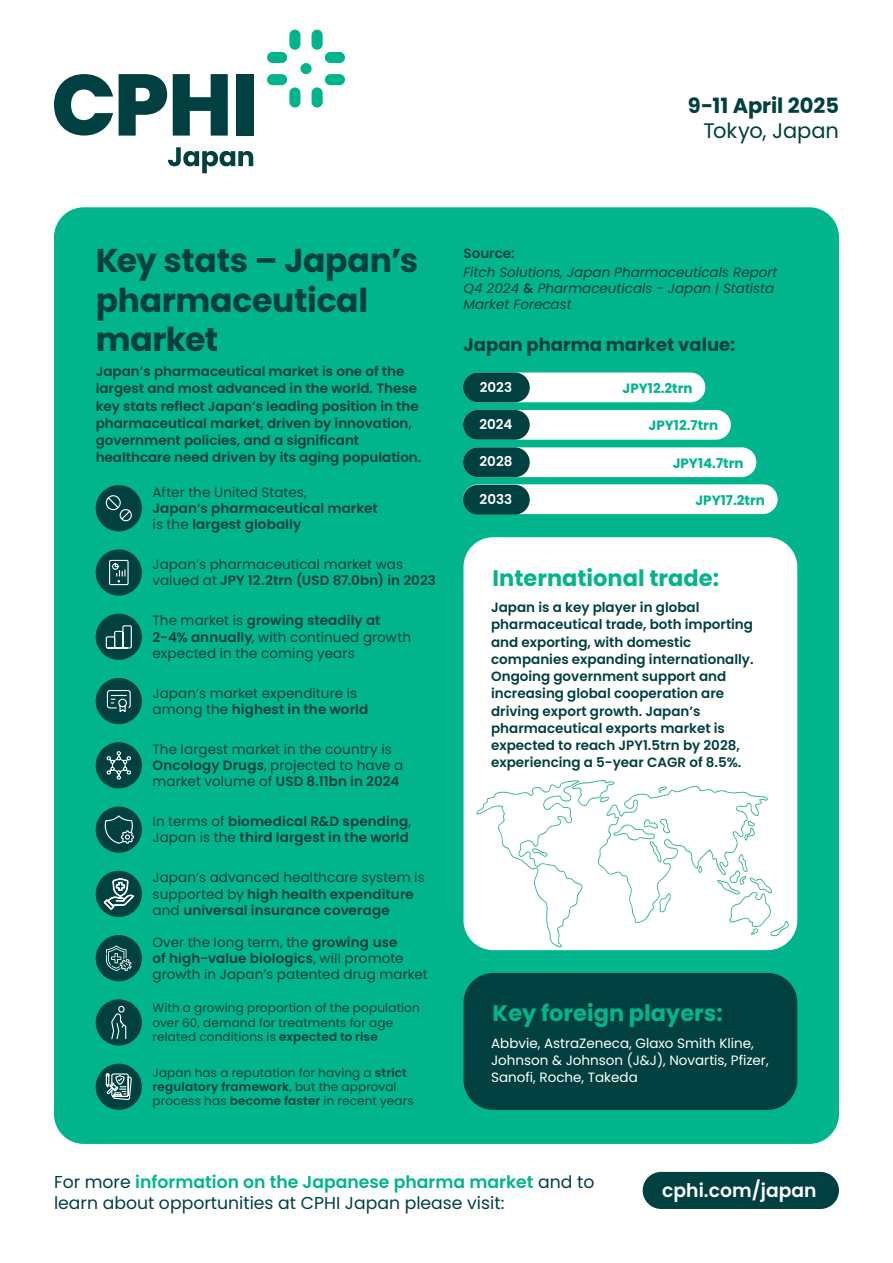
<style>
.page{position:relative;width:893px;height:1263px;background:#fff}
.page>*{position:absolute;margin:0;border:0;box-sizing:border-box;transform-origin:0 0}
.t1{font:700 33px/39.6px "Poppins";letter-spacing:-.01em;color:#004040}
.t2{font:700 22.5px "Poppins";color:#00b58c}
.t3{font:700 21px "Poppins";letter-spacing:-.005em;color:#004040}
.t4{font:21px "Poppins";letter-spacing:-.005em;color:#004040}
.t5{font:600 18.75px "Poppins";color:#fff}
.t6{font:700 18px "Poppins";color:#004040}
.t7{font:600 17.25px "Poppins";color:#00b58c}
.t8{font:17.25px "Poppins";color:#004040}
.t9{font:600 13.5px/17.2px "Poppins";color:#004040}
.t10{font:13.5px/16.2px "Poppins";letter-spacing:.01em;color:#004040}
.t11{font:italic 13.5px/16.2px "Poppins";color:#004040}
.t12{font:13.5px/17.2px "Poppins";color:#fff}
.t13{font:700 13.5px "Poppins";color:#00b58c}
.t14{font:600 13.5px "Poppins";color:#fff}
.t15{font:12px/14.4px "Poppins";letter-spacing:.015em;color:#004040}
.s1{font-weight:600;font-style:normal}
.s2{font-weight:400}
.s3{font-weight:600}
.s4{font-weight:600;font-style:italic}
.s5{font-weight:400;color:#004040}
</style>
<div class="page">
<div style="left:54px;top:207px;width:785px;height:937px;background:#00b58c;border-radius:30px"></div>
<div style="left:463px;top:372px;width:242px;height:30px;background:#fff;border-radius:15px"></div>
<div style="left:463px;top:372px;width:67px;height:30px;background:#004040;border-radius:15px"></div>
<div style="left:463px;top:447px;width:293px;height:30px;background:#fff;border-radius:15px"></div>
<div style="left:463px;top:410px;width:268px;height:30px;background:#fff;border-radius:15px"></div>
<div style="left:463px;top:410px;width:67px;height:30px;background:#004040;border-radius:15px"></div>
<div style="left:463px;top:447px;width:67px;height:30px;background:#004040;border-radius:15px"></div>
<div style="left:463px;top:484px;width:315px;height:30px;background:#fff;border-radius:15px"></div>
<div style="left:463px;top:485px;width:67px;height:30px;background:#004040;border-radius:15px"></div>
<svg style="left:168px;top:147px;width:85px;height:26px"></svg>
<div style="left:267px;top:74px;width:20px;height:11px;background:#00b58c;border-radius:6px"></div>
<div style="left:267px;top:52px;width:20px;height:11px;background:#00b58c;border-radius:6px"></div>
<div style="left:325px;top:74px;width:20px;height:11px;background:#00b58c;border-radius:6px"></div>
<div style="left:325px;top:52px;width:20px;height:11px;background:#00b58c;border-radius:6px"></div>
<div style="left:300px;top:63px;width:12px;height:11px;background:#00b58c;border-radius:50%"></div>
<div style="left:289px;top:30px;width:11px;height:20px;background:#00b58c;border-radius:6px"></div>
<div style="left:312px;top:30px;width:11px;height:20px;background:#00b58c;border-radius:6px"></div>
<div style="left:289px;top:87px;width:11px;height:21px;background:#00b58c;border-radius:6px"></div>
<div style="left:312px;top:87px;width:11px;height:21px;background:#00b58c;border-radius:6px"></div>
<svg style="left:54px;top:74px;width:59px;height:62px"></svg>
<svg style="left:119px;top:74px;width:48px;height:62px"></svg>
<svg style="left:173px;top:74px;width:55px;height:62px"></svg>
<div style="left:236px;top:74px;width:17px;height:62px;background:#004040"></div>
<div style="left:96px;top:485px;width:46px;height:46px;background:#004040;border-radius:50%"></div>
<svg style="left:105px;top:495px;width:27px;height:27px"></svg>
<div style="left:96px;top:806px;width:46px;height:47px;background:#004040;border-radius:50%"></div>
<svg style="left:104px;top:815px;width:31px;height:29px"></svg>
<div style="left:96px;top:678px;width:46px;height:46px;background:#004040;border-radius:50%"></div>
<svg style="left:106px;top:690px;width:25px;height:23px"></svg>
<div style="left:643px;top:1172px;width:196px;height:37px;background:#004040;border-radius:19px"></div>
<div style="left:96px;top:614px;width:46px;height:46px;background:#004040;border-radius:50%"></div>
<svg style="left:105px;top:625px;width:27px;height:24px"></svg>
<div style="left:96px;top:549px;width:46px;height:47px;background:#004040;border-radius:50%"></div>
<div style="left:109px;top:560px;width:20px;height:25px;border:1px solid #fff"></div>
<svg style="left:112px;top:563px;width:14px;height:20px"></svg>
<div style="left:96px;top:742px;width:46px;height:46px;background:#004040;border-radius:50%"></div>
<svg style="left:106px;top:751px;width:25px;height:29px"></svg>
<div style="left:96px;top:871px;width:46px;height:46px;background:#004040;border-radius:50%"></div>
<svg style="left:104px;top:875px;width:30px;height:35px"></svg>
<div style="left:96px;top:935px;width:46px;height:46px;background:#004040;border-radius:50%"></div>
<svg style="left:106px;top:945px;width:26px;height:26px"></svg>
<div style="left:96px;top:999px;width:46px;height:46px;background:#004040;border-radius:50%"></div>
<svg style="left:111px;top:1005px;width:16px;height:35px"></svg>
<div style="left:96px;top:1064px;width:46px;height:46px;background:#004040;border-radius:50%"></div>
<svg style="left:105px;top:1073px;width:27px;height:26px"></svg>
<div style="left:463px;top:537px;width:334px;height:413px;background:#fff;border-radius:30px"></div>
<div style="left:463px;top:973px;width:334px;height:137px;background:#004040;border-radius:30px"></div>
<svg style="left:476px;top:780px;width:313px;height:167px"></svg>
<h3 class="t3" style="left:688px;top:93px;width:153px">9-11 April 2025</h3>
<h3 class="t4" style="left:703px;top:119px;width:137px">Tokyo, Japan</h3>
<h1 class="t1" style="left:96px;top:241px;width:324px">Key stats – Japan s’ pharmaceutical market</h1>
<p class="t9" style="left:463px;top:245px;width:53px">Source:</p>
<p class="t11" style="left:463px;top:264px;width:315px">Fitch Solutions, Japan Pharmaceuticals Report<br>Q4 2024 <span class="s1">&amp;</span> Pharmaceuticals - Japan | Statista<br>Market Forecast</p>
<h3 class="t6" style="left:463px;top:334px;width:273px">Japan pharma market value:</h3>
<p class="t9" style="left:96px;top:363px;width:327px">Japan s’ pharmaceutical market is one of the largest and most advanced in the world. These key stats reflect Japan s’ leading position in the pharmaceutical market, driven by innovation, government policies, and a significant healthcare need driven by its aging population.</p>
<p class="t10" style="left:153px;top:484px;width:156px">After the United States,</p>
<p class="t9" style="left:153px;top:500px;width:227px;line-height:16.2px">Japan s’ pharmaceutical market <span class="s2">is the</span> largest globally</p>
<p class="t10" style="left:153px;top:556px;width:285px">Japan s’ pharmaceutical market was valued at <span class="s3">JPY 12.2trn (USD 87.0bn) in 2023</span></p>
<p class="t10" style="left:153px;top:612px;width:260px">The market is <span class="s3">growing steadily at<br>2-4% annually</span>, with continued growth expected in the coming years</p>
<p class="t10" style="left:153px;top:685px;width:217px">Japan s’ market expenditure is among the <span class="s3">highest in the world</span></p>
<p class="t10" style="left:153px;top:741px;width:252px">The largest market in the country is<br><span class="s3">Oncology Drug</span><span class="s4">s</span>, projected to have a market volume of <span class="s3">USD 8.11bn in 2024</span></p>
<p class="t9" style="left:153px;top:813px;width:260px;line-height:16.2px"><span class="s2">In terms of</span> biomedical R&amp;D spending<span class="s2">,<br>Japan is the</span> third largest in the world</p>
<p class="t10" style="left:153px;top:870px;width:274px">Japan s’ advanced healthcare system is supported by <span class="s3">high health expenditure </span>and <span class="s3">universal insurance coverage</span></p>
<p class="t10" style="left:153px;top:934px;width:277px">Over the long term, the <span class="s3">growing use<br>of high-value biologics</span>, will promote growth in Japan s’ patented drug market</p>
<p class="t15" style="left:153px;top:1001px;width:269px">With a growing proportion of the population over 60, demand for treatments for age related conditions is <span class="s3">expected to rise</span></p>
<p class="t15" style="left:153px;top:1065px;width:263px">Japan has a reputation for having a <span class="s3">strict regulatory framework</span>, but the approval process has <span class="s3">become faster</span> in recent years</p>
<p class="t14" style="left:480px;top:379px;width:34px">2023</p>
<p class="t14" style="left:479px;top:416px;width:35px">2024</p>
<p class="t14" style="left:479px;top:454px;width:34px">2028</p>
<p class="t14" style="left:480px;top:491px;width:34px">2033</p>
<p class="t13" style="left:623px;top:380px;width:71px">JPY12.2trn</p>
<p class="t13" style="left:649px;top:418px;width:71px">JPY12.7trn</p>
<p class="t13" style="left:673px;top:455px;width:72px">JPY14.7trn</p>
<p class="t13" style="left:695px;top:492px;width:71px">JPY17.2trn</p>
<h2 class="t2" style="left:493px;top:565px;width:228px">International trade:</h2>
<p class="t9" style="left:491px;top:599px;width:264px">Japan is a key player in global pharmaceutical trade, both importing and exporting, with domestic companies expanding internationally.<br>Ongoing government support and increasing global cooperation are driving export growth. Japan s’ pharmaceutical exports market is expected to reach JPY1.5trn by 2028, experiencing a 5-year CAGR of 8.5%.</p>
<h2 class="t2" style="left:493px;top:1000px;width:232px">Key foreign players:</h2>
<p class="t12" style="left:491px;top:1034px;width:279px">Abbvie, AstraZeneca, Glaxo Smith Kline,<br>Johnson &amp; Johnson ( &amp;J , )J Novartis, Pfizer,<br>Sanofi, Roche, Takeda</p>
<p class="t7" style="left:54px;top:1172px;width:542px"><span class="s5">For more</span> information on the Japanese pharma market <span class="s5">and to</span></p>
<h3 class="t5" style="left:662px;top:1179px;width:156px">cphi.com/japan</h3>
<p class="t8" style="left:54px;top:1193px;width:452px">learn about opportunities at CPHI Japan please visit:</p>
</div>
